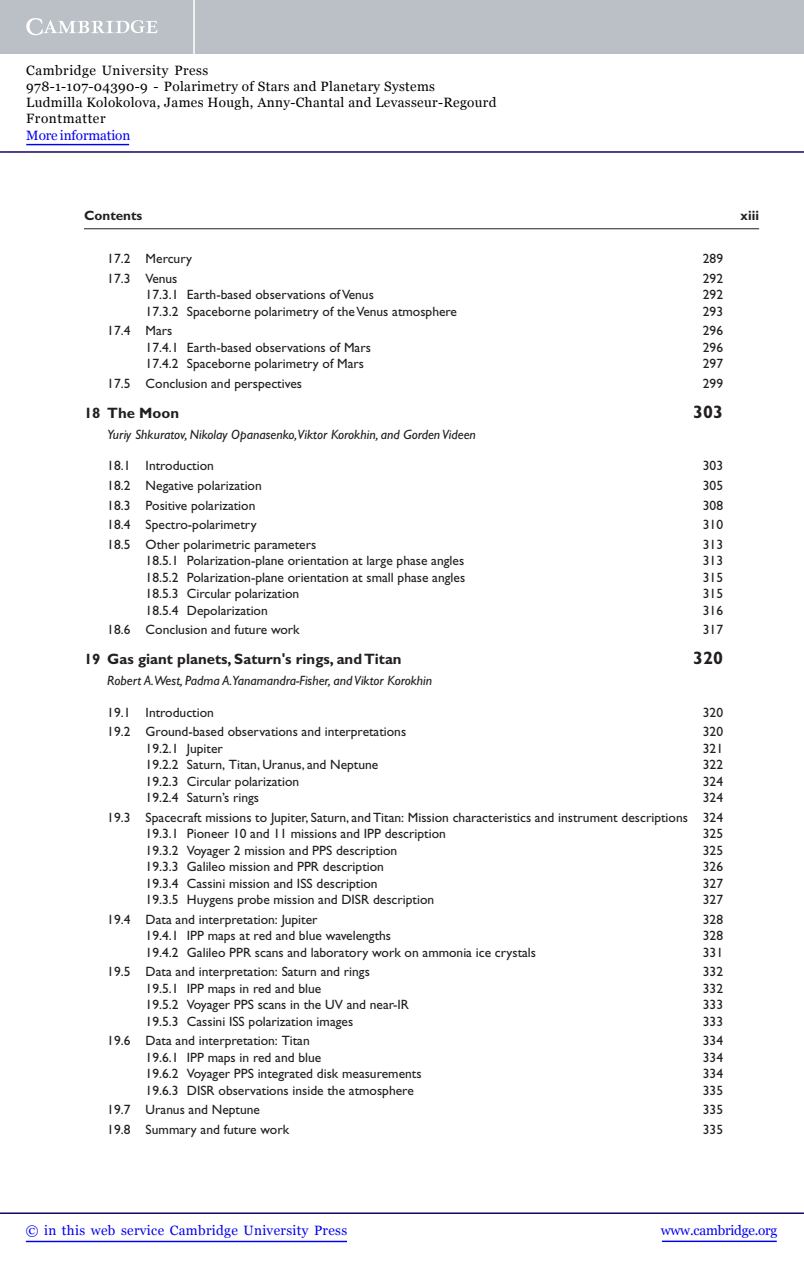
<style>
.page{position:relative;width:804px;height:1264px;background:#fff}
.page>*{position:absolute;margin:0;border:0;box-sizing:border-box;transform-origin:0 0}
.t1{font:700 18px "Gill Sans Std";color:#231f20}
.t2{font:700 15px "Gill Sans Std";color:#231f20}
.t3{font:13.5px/19.5px "Gill Sans Std";color:#231f20;text-align:right}
.t4{font:13.5px/16.2px "Georgia";letter-spacing:.025em;color:#000}
.t5{font:italic 13.5px "Gill Sans Std";color:#231f20}
.t6{font:13.5px "Georgia";letter-spacing:.025em;color:#0000f1}
.t7{font:13.5px "Georgia";letter-spacing:-.015em;color:#0000f1}
.t8{font:13.5px "Georgia";letter-spacing:-.01em;color:#0000f1}
.t9{font:700 13.5px "Gill Sans Std";color:#231f20}
</style>
<div class="page">
<hr style="left:84px;top:228px;width:675px;height:1px;background:#231f20">
<div style="left:0;top:0;width:804px;height:54px;background:#bac0c6"></div>
<svg style="left:26px;top:18px;width:132px;height:17px"></svg>
<hr style="left:193px;top:0;width:2px;height:54px;background:#fff">
<hr style="left:0;top:151px;width:804px;height:2px;background:#150666">
<hr style="left:662px;top:1240px;width:114px;height:2px;background:#0000f1">
<hr style="left:0;top:1212px;width:804px;height:1px;background:#150666">
<hr style="left:26px;top:1240px;width:321px;height:2px;background:#0000f1">
<hr style="left:26px;top:144px;width:103px;height:1px;background:#0000f1">
<p class="t4" style="left:26px;top:62px;width:472px">Cambridge University Press<br>978-1-107-04390-9 - Polarimetry of Stars and Planetary Systems<br>Ludmilla Kolokolova, James Hough, Anny-Chantal and Levasseur-Regourd Frontmatter</p>
<p class="t8" style="left:26px;top:127px;width:105px">More information</p>
<p class="t9" style="left:84px;top:207px;width:60px">Contents</p>
<p class="t9" style="left:740px;top:207px;width:20px">xiii</p>
<p class="t3" style="left:107px;top:249px;width:86px">17.2 Mercury</p>
<p class="t3" style="left:703px;top:249px;width:22px">289</p>
<p class="t3" style="left:107px;top:269px;width:72px">17.3 Venus</p>
<p class="t3" style="left:703px;top:269px;width:22px">292</p>
<p class="t3" style="left:146px;top:285px;width:230px">17.3.1 Earth-based observations of Venus</p>
<p class="t3" style="left:703px;top:285px;width:22px">292</p>
<p class="t3" style="left:146px;top:302px;width:313px">17.3.2 Spaceborne polarimetry of the Venus atmosphere</p>
<p class="t3" style="left:703px;top:302px;width:22px">293</p>
<p class="t3" style="left:107px;top:321px;width:67px">17.4 Mars</p>
<p class="t3" style="left:703px;top:321px;width:22px">296</p>
<p class="t3" style="left:146px;top:338px;width:227px">17.4.1 Earth-based observations of Mars</p>
<p class="t3" style="left:703px;top:338px;width:22px">296</p>
<p class="t3" style="left:146px;top:354px;width:220px">17.4.2 Spaceborne polarimetry of Mars</p>
<p class="t3" style="left:703px;top:354px;width:22px">297</p>
<p class="t3" style="left:107px;top:374px;width:196px">17.5 Conclusion and perspectives</p>
<p class="t3" style="left:703px;top:374px;width:22px">299</p>
<p class="t2" style="left:84px;top:404px;width:97px">18 The Moon</p>
<p class="t5" style="left:107px;top:427px;width:370px">Yuriy Shkuratov, Nikolay Opanasenko,Viktor Korokhin, and Gorden Videen</p>
<h1 class="t1" style="left:693px;top:401px;width:31px">303</h1>
<p class="t3" style="left:107px;top:456px;width:108px">18.1 Introduction</p>
<p class="t3" style="left:703px;top:456px;width:22px">303</p>
<p class="t3" style="left:107px;top:476px;width:156px">18.2 Negative polarization</p>
<p class="t3" style="left:703px;top:476px;width:22px">305</p>
<p class="t3" style="left:107px;top:495px;width:150px">18.3 Positive polarization</p>
<p class="t3" style="left:703px;top:495px;width:22px">308</p>
<p class="t3" style="left:107px;top:515px;width:151px">18.4 Spectro-polarimetry</p>
<p class="t3" style="left:703px;top:515px;width:22px">310</p>
<p class="t3" style="left:107px;top:534px;width:210px">18.5 Other polarimetric parameters</p>
<p class="t3" style="left:703px;top:534px;width:22px">313</p>
<p class="t3" style="left:146px;top:551px;width:320px">18.5.1 Polarization-plane orientation at large phase angles</p>
<p class="t3" style="left:703px;top:551px;width:22px">313</p>
<p class="t3" style="left:146px;top:567px;width:321px">18.5.2 Polarization-plane orientation at small phase angles</p>
<p class="t3" style="left:703px;top:567px;width:22px">315</p>
<p class="t3" style="left:146px;top:584px;width:155px">18.5.3 Circular polarization</p>
<p class="t3" style="left:703px;top:584px;width:22px">315</p>
<p class="t3" style="left:146px;top:600px;width:124px">18.5.4 Depolarization</p>
<p class="t3" style="left:703px;top:600px;width:22px">316</p>
<p class="t3" style="left:107px;top:620px;width:194px">18.6 Conclusion and future work</p>
<p class="t3" style="left:703px;top:620px;width:22px">317</p>
<p class="t2" style="left:84px;top:650px;width:319px">19 Gas giant planets, Saturn's rings, and Titan</p>
<p class="t5" style="left:107px;top:673px;width:326px">Robert A.West, Padma A.Yanamandra-Fisher, and Viktor Korokhin</p>
<h1 class="t1" style="left:693px;top:647px;width:31px">320</h1>
<p class="t3" style="left:107px;top:702px;width:108px">19.1 Introduction</p>
<p class="t3" style="left:703px;top:702px;width:22px">320</p>
<p class="t3" style="left:107px;top:722px;width:300px">19.2 Ground-based observations and interpretations</p>
<p class="t3" style="left:703px;top:722px;width:22px">320</p>
<p class="t3" style="left:146px;top:738px;width:79px">19.2.1 Jupiter</p>
<p class="t3" style="left:703px;top:738px;width:22px">321</p>
<p class="t3" style="left:146px;top:755px;width:234px">19.2.2 Saturn, Titan, Uranus, and Neptune</p>
<p class="t3" style="left:703px;top:755px;width:22px">322</p>
<p class="t3" style="left:146px;top:771px;width:155px">19.2.3 Circular polarization</p>
<p class="t3" style="left:703px;top:771px;width:22px">324</p>
<p class="t3" style="left:146px;top:788px;width:115px">19.2.4 Saturn’s rings</p>
<p class="t3" style="left:107px;top:788px;width:617px">324<br>19.3 Spacecraft missions to Jupiter, Saturn, and Titan: Mission characteristics and instrument descriptions 324</p>
<p class="t3" style="left:146px;top:824px;width:302px">19.3.1 Pioneer 10 and 11 missions and IPP description</p>
<p class="t3" style="left:703px;top:824px;width:22px">325</p>
<p class="t3" style="left:146px;top:840px;width:253px">19.3.2 Voyager 2 mission and PPS description</p>
<p class="t3" style="left:703px;top:840px;width:22px">325</p>
<p class="t3" style="left:146px;top:857px;width:240px">19.3.3 Galileo mission and PPR description</p>
<p class="t3" style="left:703px;top:857px;width:22px">326</p>
<p class="t3" style="left:146px;top:873px;width:233px">19.3.4 Cassini mission and ISS description</p>
<p class="t3" style="left:703px;top:873px;width:22px">327</p>
<p class="t3" style="left:146px;top:890px;width:290px">19.3.5 Huygens probe mission and DISR description</p>
<p class="t3" style="left:703px;top:890px;width:22px">327</p>
<p class="t3" style="left:107px;top:909px;width:212px">19.4 Data and interpretation: Jupiter</p>
<p class="t3" style="left:703px;top:909px;width:22px">328</p>
<p class="t3" style="left:146px;top:926px;width:247px">19.4.1 IPP maps at red and blue wavelengths</p>
<p class="t3" style="left:703px;top:926px;width:22px">328</p>
<p class="t3" style="left:146px;top:942px;width:392px">19.4.2 Galileo PPR scans and laboratory work on ammonia ice crystals</p>
<p class="t3" style="left:703px;top:942px;width:22px">331</p>
<p class="t3" style="left:107px;top:962px;width:264px">19.5 Data and interpretation: Saturn and rings</p>
<p class="t3" style="left:703px;top:962px;width:22px">332</p>
<p class="t3" style="left:146px;top:978px;width:177px">19.5.1 IPP maps in red and blue</p>
<p class="t3" style="left:703px;top:978px;width:22px">332</p>
<p class="t3" style="left:146px;top:995px;width:265px">19.5.2 Voyager PPS scans in the UV and near-IR</p>
<p class="t3" style="left:703px;top:995px;width:22px">333</p>
<p class="t3" style="left:146px;top:1011px;width:209px">19.5.3 Cassini ISS polarization images</p>
<p class="t3" style="left:703px;top:1011px;width:22px">333</p>
<p class="t3" style="left:107px;top:1031px;width:204px">19.6 Data and interpretation: Titan</p>
<p class="t3" style="left:703px;top:1031px;width:22px">334</p>
<p class="t3" style="left:146px;top:1047px;width:177px">19.6.1 IPP maps in red and blue</p>
<p class="t3" style="left:703px;top:1047px;width:22px">334</p>
<p class="t3" style="left:146px;top:1064px;width:277px">19.6.2 Voyager PPS integrated disk measurements</p>
<p class="t3" style="left:703px;top:1064px;width:22px">334</p>
<p class="t3" style="left:146px;top:1080px;width:270px">19.6.3 DISR observations inside the atmosphere</p>
<p class="t3" style="left:703px;top:1080px;width:22px">335</p>
<p class="t3" style="left:107px;top:1099px;width:154px">19.7 Uranus and Neptune</p>
<p class="t3" style="left:703px;top:1099px;width:22px">335</p>
<p class="t3" style="left:107px;top:1119px;width:183px">19.8 Summary and future work</p>
<p class="t3" style="left:703px;top:1119px;width:22px">335</p>
<p class="t6" style="left:26px;top:1222px;width:323px">© in this web service Cambridge University Press</p>
<p class="t7" style="left:661px;top:1222px;width:118px">www.cambridge.org</p>
</div>
